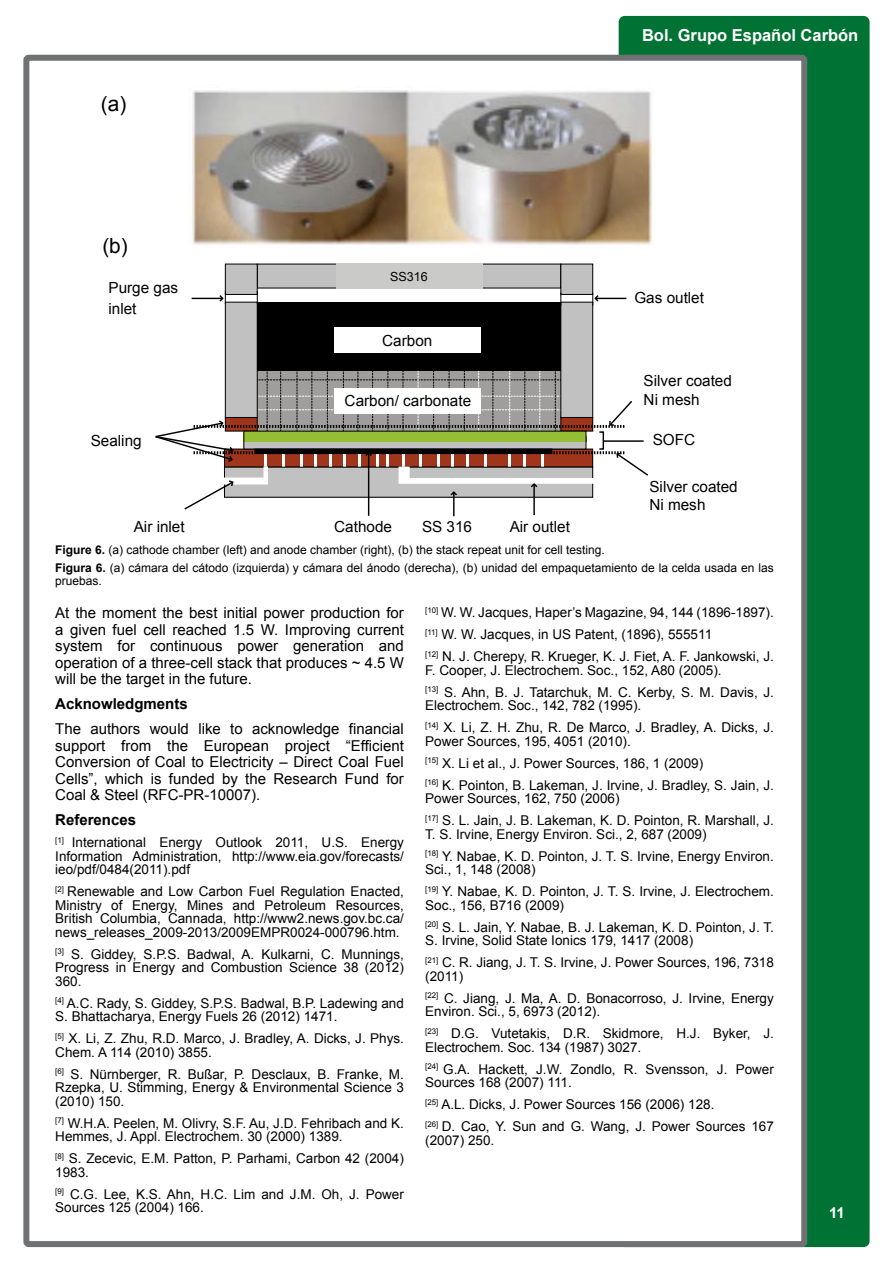
<style>
.page{position:relative;width:893px;height:1263px;background:#fff}
.page>*{position:absolute;margin:0;border:0;box-sizing:border-box;transform-origin:0 0}
.t1{font:20.85px "Arial";color:#000}
.t2{font:700 16.5px "Arial";color:#fff}
.t3{font:15.3px/18.3px "Arial";color:#000}
.t4{font:15px/16.5px "Arial";color:#000;text-align:justify}
.t5{font:700 15px "Arial";color:#000}
.t6{font:700 15px "Arial";color:#fff}
.t7{font:13.5px/22px "Arial";color:#000}
.t8{font:12.45px "Arial";color:#000}
.t9{font:12px/17.7px "Arial";color:#000}
.s1{font-weight:700}
</style>
<div class="page">
<div style="left:622px;top:19px;width:245px;height:1225px;background:#007234;border-radius:3px"></div>
<div style="left:619px;top:16px;width:251px;height:1231px;border:6px solid #007234;border-radius:3px"></div>
<div style="left:26px;top:58px;width:778px;height:1186px;background:#fff;border-radius:2px"></div>
<div style="left:23px;top:55px;width:784px;height:1192px;border:6px solid #707172;border-radius:2px"></div>
<div style="left:257px;top:264px;width:304px;height:24px;background:#c1c1c2"></div>
<div style="left:336px;top:264px;width:146px;height:25px;background:#cacac9"></div>
<div style="left:257px;top:302px;width:304px;height:69px;background:#000"></div>
<div style="left:334px;top:327px;width:147px;height:26px;background:#fff"></div>
<hr style="left:192px;top:298px;width:30px;height:1px;background:#000">
<hr style="left:453px;top:493px;width:2px;height:23px;background:#000">
<hr style="left:368px;top:453px;width:1px;height:63px;background:#000">
<hr style="left:596px;top:298px;width:30px;height:1px;background:#000">
<hr style="left:533px;top:484px;width:2px;height:31px;background:#000">
<div style="left:225px;top:264px;width:32px;height:30px;background:#c1c1c2"></div>
<div style="left:225px;top:264px;width:33px;height:31px;border:1px solid #000"></div>
<div style="left:561px;top:264px;width:32px;height:30px;background:#c1c1c2"></div>
<div style="left:560px;top:264px;width:33px;height:31px;border:1px solid #000"></div>
<div style="left:561px;top:302px;width:32px;height:115px;background:#c1c1c2"></div>
<div style="left:560px;top:302px;width:33px;height:116px;border:1px solid #000"></div>
<div style="left:225px;top:302px;width:32px;height:115px;background:#c1c1c2"></div>
<div style="left:225px;top:302px;width:33px;height:116px;border:1px solid #000"></div>
<svg style="left:218px;top:291px;width:8px;height:13px"></svg>
<svg style="left:257px;top:291px;width:1px;height:13px"></svg>
<svg style="left:560px;top:293px;width:1px;height:12px"></svg>
<svg style="left:592px;top:293px;width:8px;height:12px"></svg>
<svg style="left:155px;top:367px;width:494px;height:144px"></svg>
<img style="left:192px;top:90px;width:460px;height:155px">
<h1 class="t1" style="left:101px;top:90px;width:27px">(a)</h1>
<h1 class="t1" style="left:102px;top:232px;width:27px">(b)</h1>
<p class="t3" style="left:109px;top:277px;width:71px;line-height:20.9px">Purge gas inlet</p>
<p class="t8" style="left:390px;top:269px;width:39px">SS316</p>
<p class="t3" style="left:382px;top:331px;width:52px">Carbon</p>
<p class="t3" style="left:345px;top:392px;width:128px">Carbon/ carbonate</p>
<p class="t2" style="left:642px;top:25px;width:218px">Bol. Grupo Español Carbón</p>
<p class="t3" style="left:634px;top:289px;width:71px">Gas outlet</p>
<p class="t3" style="left:644px;top:372px;width:90px">Silver coated<br>Ni mesh</p>
<p class="t3" style="left:91px;top:432px;width:52px">Sealing</p>
<p class="t3" style="left:653px;top:431px;width:44px">SOFC</p>
<p class="t3" style="left:649px;top:478px;width:90px">Silver coated<br>Ni mesh</p>
<p class="t3" style="left:134px;top:518px;width:52px">Air inlet</p>
<p class="t3" style="left:334px;top:518px;width:59px">Cathode</p>
<p class="t3" style="left:422px;top:518px;width:52px">SS 316</p>
<p class="t3" style="left:510px;top:518px;width:62px">Air outlet</p>
<p class="t9" style="left:55px;top:541px;width:720px"><span class="s1">Figure 6.</span> (a) cathode chamber (left) and anode chamber (right), (b) the stack repeat unit for cell testing.<br><span class="s1">Figura 6.</span> (a) cámara del cátodo (izquierda) y cámara del ánodo (derecha), (b) unidad del empaquetamiento de la celda usada en las</p>
<p class="t9" style="left:55px;top:572px;width:48px">pruebas.</p>
<p class="t4" style="left:55px;top:605px;width:350px">At the moment the best initial power production for a given fuel cell reached 1.5 W. Improving current system for continuous power generation and operation of a three-cell stack that produces ~ 4.5 W will be the target in the future.</p>
<p class="t5" style="left:55px;top:694px;width:134px">Acknowledgments</p>
<p class="t4" style="left:55px;top:721px;width:350px">The authors would like to acknowledge financial support from the European project “Efficient Conversion of Coal to Electricity – Direct Coal Fuel Cells”, which is funded by the Research Fund for Coal &amp; Steel (RFC-PR-10007).</p>
<p class="t5" style="left:55px;top:810px;width:82px">References</p>
<p class="t7" style="left:55px;top:836px;width:350px;line-height:13.5px;text-align:justify"><sup>[1]</sup> International Energy Outlook 2011, U.S. Energy Information Administration, http://www.eia.gov/forecasts/ ieo/pdf/0484(2011).pdf</p>
<p class="t7" style="left:55px;top:885px;width:350px;line-height:13.5px;text-align:justify"><sup>[2]</sup> Renewable and Low Carbon Fuel Regulation Enacted, Ministry of Energy, Mines and Petroleum Resources, British Columbia, Cannada, http://www2.news.gov.bc.ca/ news_releases_2009-2013/2009EMPR0024-000796.htm.</p>
<p class="t7" style="left:55px;top:947px;width:350px;line-height:13.5px;text-align:justify"><sup>[3]</sup> S. Giddey, S.P.S. Badwal, A. Kulkarni, C. Munnings, Progress in Energy and Combustion Science 38 (2012)<br>360.</p>
<p class="t7" style="left:55px;top:996px;width:350px;line-height:13.5px"><sup>[4]</sup> A.C. Rady, S. Giddey, S.P.S. Badwal, B.P. Ladewing and<br>S. Bhattacharya, Energy Fuels 26 (2012) 1471.</p>
<p class="t7" style="left:55px;top:1032px;width:350px;line-height:13.5px"><sup>[5]</sup> X. Li, Z. Zhu, R.D. Marco, J. Bradley, A. Dicks, J. Phys.<br>Chem. A 114 (2010) 3855.</p>
<p class="t7" style="left:55px;top:1067px;width:350px;line-height:13.5px;text-align:justify"><sup>[6]</sup> S. Nürnberger, R. Bußar, P. Desclaux, B. Franke, M.<br>Rzepka, U. Stimming, Energy &amp; Environmental Science 3 (2010) 150.</p>
<p class="t7" style="left:55px;top:1116px;width:350px;line-height:13.5px"><sup>[7]</sup> W.H.A. Peelen, M. Olivry, S.F. Au, J.D. Fehribach and K.<br>Hemmes, J. Appl. Electrochem. 30 (2000) 1389.</p>
<p class="t7" style="left:55px;top:1152px;width:350px;line-height:13.5px"><sup>[8]</sup> S. Zecevic, E.M. Patton, P. Parhami, Carbon 42 (2004)<br>1983.</p>
<p class="t7" style="left:55px;top:1187px;width:350px;line-height:13.5px"><sup>[9]</sup> C.G. Lee, K.S. Ahn, H.C. Lim and J.M. Oh, J. Power<br>Sources 125 (2004) 166.</p>
<p class="t7" style="left:425px;top:601px;width:350px"><sup>[10]</sup> W. W. Jacques, Haper’s Magazine, 94, 144 (1896-1897). <sup>[11]</sup> W. W. Jacques, in US Patent, (1896), 555511<br><sup>[12]</sup> N. J. Cherepy, R. Krueger, K. J. Fiet, A. F. Jankowski, J.</p>
<p class="t7" style="left:425px;top:659px;width:350px">F. Cooper, J. Electrochem. Soc., 152, A80 (2005).<br><sup>[13]</sup> S. Ahn, B. J. Tatarchuk, M. C. Kerby, S. M. Davis, J.</p>
<p class="t7" style="left:425px;top:694px;width:350px">Electrochem. Soc., 142, 782 (1995).<br><sup>[14]</sup> X. Li, Z. H. Zhu, R. De Marco, J. Bradley, A. Dicks, J.</p>
<p class="t7" style="left:425px;top:730px;width:350px">Power Sources, 195, 4051 (2010).<br><sup>[15]</sup> X. Li et al., J. Power Sources, 186, 1 (2009)<br><sup>[16]</sup> K. Pointon, B. Lakeman, J. Irvine, J. Bradley, S. Jain, J.</p>
<p class="t7" style="left:425px;top:787px;width:350px">Power Sources, 162, 750 (2006)<br><sup>[17]</sup> S. L. Jain, J. B. Lakeman, K. D. Pointon, R. Marshall, J.</p>
<p class="t7" style="left:425px;top:823px;width:350px">T. S. Irvine, Energy Environ. Sci., 2, 687 (2009)<br><sup>[18]</sup> Y. Nabae, K. D. Pointon, J. T. S. Irvine, Energy Environ.</p>
<p class="t7" style="left:425px;top:858px;width:350px">Sci., 1, 148 (2008)<br><sup>[19]</sup> Y. Nabae, K. D. Pointon, J. T. S. Irvine, J. Electrochem.</p>
<p class="t7" style="left:425px;top:894px;width:350px">Soc., 156, B716 (2009)<br><sup>[20]</sup> S. L. Jain, Y. Nabae, B. J. Lakeman, K. D. Pointon, J. T.</p>
<p class="t7" style="left:425px;top:929px;width:350px">S. Irvine, Solid State Ionics 179, 1417 (2008)<br><sup>[21]</sup> C. R. Jiang, J. T. S. Irvine, J. Power Sources, 196, 7318</p>
<p class="t7" style="left:425px;top:965px;width:350px">(2011)<br><sup>[22]</sup> C. Jiang, J. Ma, A. D. Bonacorroso, J. Irvine, Energy</p>
<p class="t7" style="left:425px;top:1000px;width:350px">Environ. Sci., 5, 6973 (2012).<br><sup>[23]</sup> D.G. Vutetakis, D.R. Skidmore, H.J. Byker, J.</p>
<p class="t7" style="left:425px;top:1036px;width:350px">Electrochem. Soc. 134 (1987) 3027.<br><sup>[24]</sup> G.A. Hackett, J.W. Zondlo, R. Svensson, J. Power</p>
<p class="t7" style="left:425px;top:1071px;width:350px">Sources 168 (2007) 111.<br><sup>[25]</sup> A.L. Dicks, J. Power Sources 156 (2006) 128.<br><sup>[26]</sup> D. Cao, Y. Sun and G. Wang, J. Power Sources 167</p>
<p class="t7" style="left:425px;top:1129px;width:71px">(2007) 250.</p>
<p class="t6" style="left:829px;top:1203px;width:17px">11</p>
</div>
